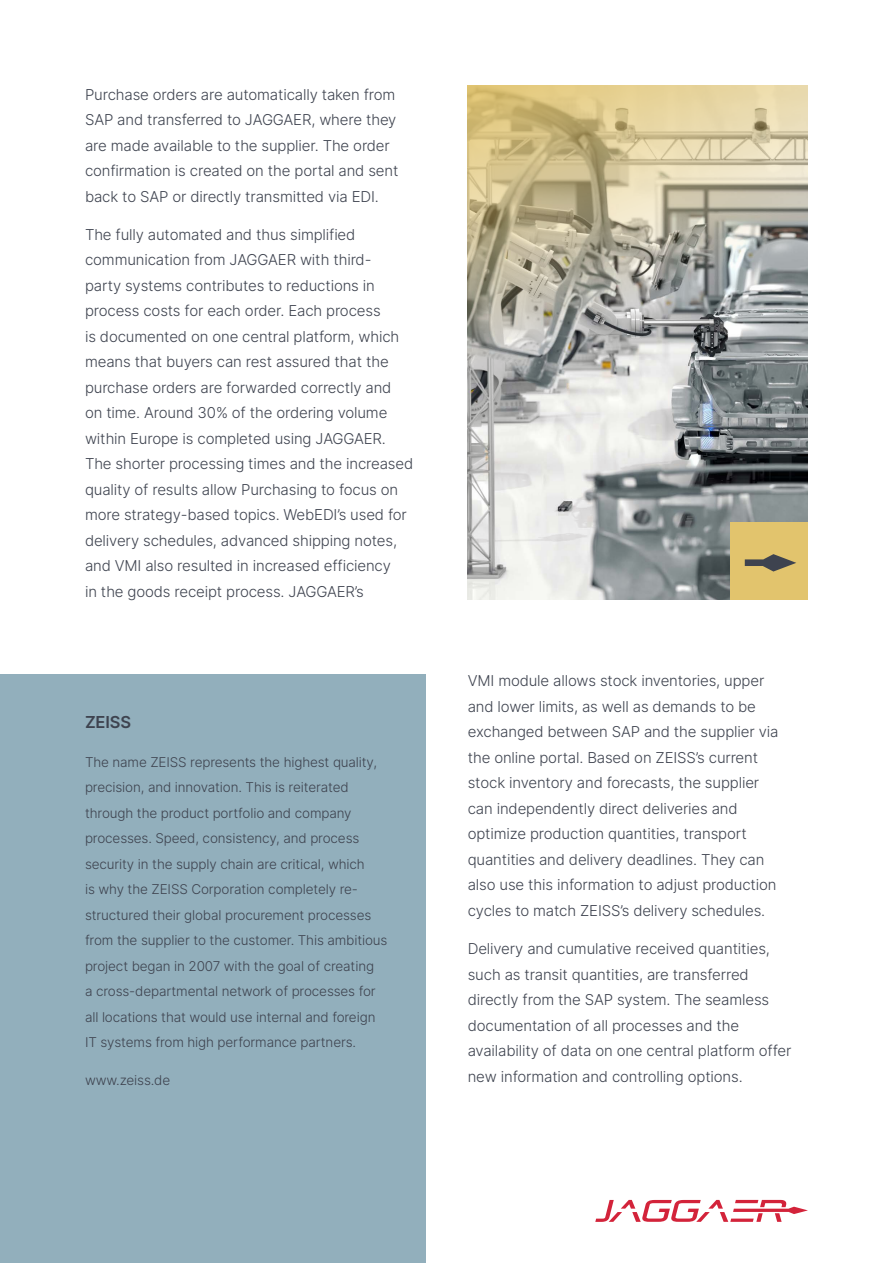
<style>
.page{position:relative;width:893px;height:1263px;background:#fff}
.page>*{position:absolute;margin:0;border:0;box-sizing:border-box;transform-origin:0 0}
.t1{font:600 16.5px "Inter";letter-spacing:-.01em;color:#3e434f}
.t2{font:300 15px/25.5px "Inter";letter-spacing:-.01em;color:#3e434f}
.t3{font:300 13.5px/25.5px "Inter";letter-spacing:-.01em;color:#3e434f}
</style>
<div class="page">
<div style="left:0;top:674px;width:425px;height:589px;background:#92afbc"></div>
<svg style="left:595px;top:1200px;width:213px;height:22px"></svg>
<svg style="left:468px;top:85px;width:340px;height:515px;background:#b4b2a3"></svg>
<div style="left:731px;top:522px;width:77px;height:78px;background:#e2c46d"></div>
<svg style="left:745px;top:554px;width:51px;height:17px"></svg>
<p class="t2" style="left:85px;top:81px;width:315px">Purchase orders are automatically taken from SAP and transferred to JAGGAER, where they are made available to the supplier. The order confirmation is created on the portal and sent back to SAP or directly transmitted via EDI.</p>
<p class="t2" style="left:85px;top:221px;width:330px">The fully automated and thus simplified communication from JAGGAER with third-<br>party systems contributes to reductions in process costs for each order. Each process<br>is documented on one central platform, which means that buyers can rest assured that the purchase orders are forwarded correctly and<br>on time. Around 30% of the ordering volume within Europe is completed using JAGGAER.<br>The shorter processing times and the increased quality of results allow Purchasing to focus on more strategy-based topics. WebEDI’s used for delivery schedules, advanced shipping notes, and VMI also resulted in increased efficiency<br>in the goods receipt process. JAGGAER’s</p>
<p class="t1" style="left:85px;top:710px;width:48px">ZEISS</p>
<p class="t3" style="left:85px;top:749px;width:304px">The name ZEISS represents the highest quality, precision, and innovation. This is reiterated through the product portfolio and company processes. Speed, consistency, and process security in the supply chain are critical, which<br>is why the ZEISS Corporation completely re&shy;structured their global procurement processes from the supplier to the customer. This ambitious project began in 2007 with the goal of creating<br>a cross-departmental network of processes for all locations that would use internal and foreign IT systems from high performance partners.</p>
<p class="t3" style="left:85px;top:1067px;width:87px">www.zeiss.de</p>
<p class="t2" style="left:468px;top:668px;width:312px">VMI module allows stock inventories, upper and lower limits, as well as demands to be exchanged between SAP and the supplier via the online portal. Based on ZEISS’s current stock inventory and forecasts, the supplier can independently direct deliveries and optimize production quantities, transport quantities and delivery deadlines. They can also use this information to adjust production cycles to match ZEISS’s delivery schedules.</p>
<p class="t2" style="left:468px;top:936px;width:325px">Delivery and cumulative received quantities, such as transit quantities, are transferred directly from the SAP system. The seamless documentation of all processes and the availability of data on one central platform offer new information and controlling options.</p>
</div>
